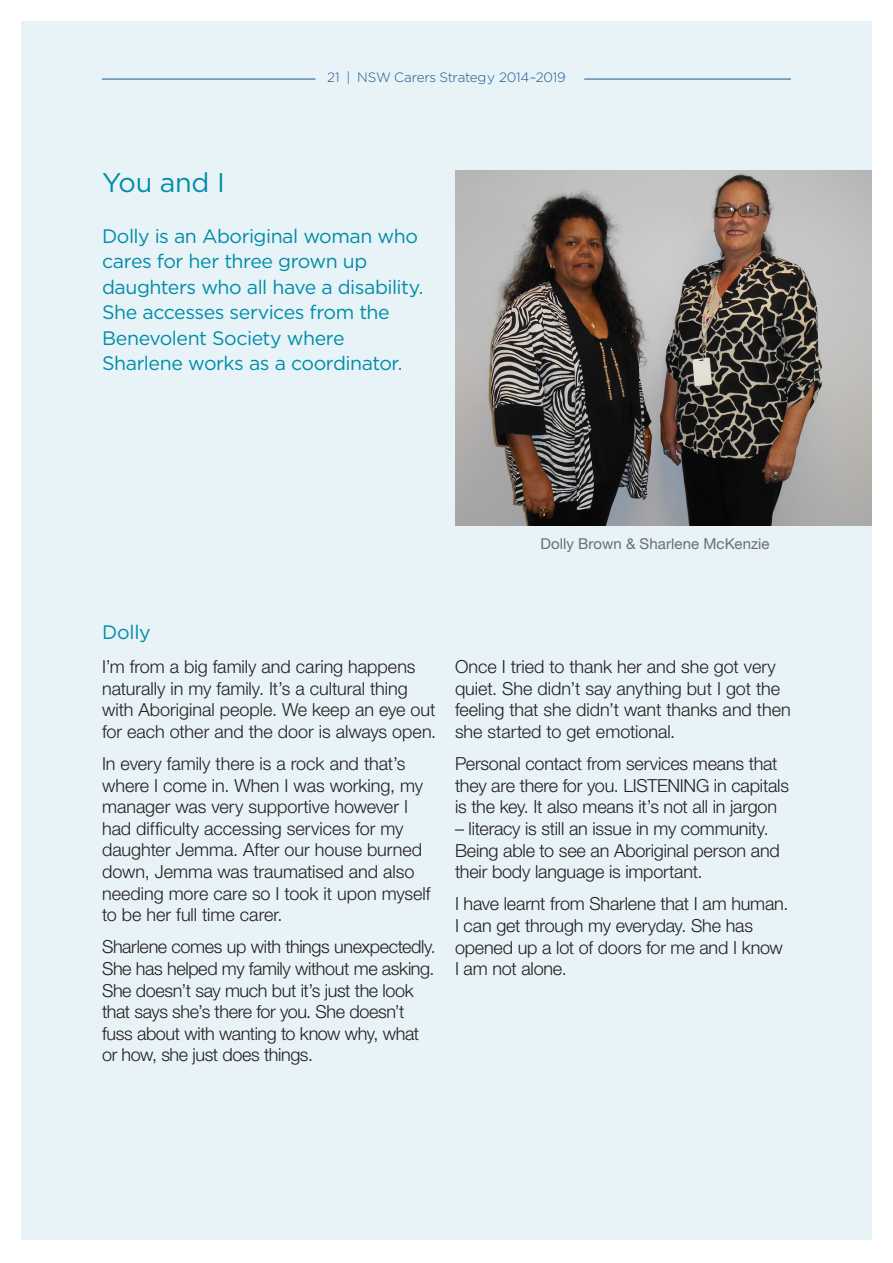
<style>
.page{position:relative;width:893px;height:1263px;background:#fff}
.page>*{position:absolute;margin:0;border:0;box-sizing:border-box;transform-origin:0 0}
._001_heading_level_2{font:27px "Gotham";letter-spacing:-.01em;color:#008da8}
._001_heading_level_3{font:19.5px/25.5px "Gotham";letter-spacing:-.025em;color:#008da8}
._002_Body_copy{font:300 18px/21.6px "Helvetica Neue LT Std";letter-spacing:-.01em;color:#231f20}
.t1{font:15px "Helvetica Neue LT Std";letter-spacing:.005em;color:#6c6d70}
.t2{font:300 13.5px "Gotham";letter-spacing:-.02em;color:#013d7d}
</style>
<div class="page">
<div style="left:21px;top:21px;width:851px;height:1218px;background:#e7f3f7"></div>
<img style="left:455px;top:170px;width:417px;height:355px">
<p class="t2" style="left:327px;top:69px;width:240px">21 | NSW Carers Strategy 2014–2019</p>
<h2 class="_001_heading_level_2" style="left:102px;top:165px;width:124px">You and I</h2>
<h3 class="_001_heading_level_3" style="left:102px;top:223px;width:323px">Dolly is an Aboriginal woman who cares for her three grown up daughters who all have a disability.<br>She accesses services from the<br>Benevolent Society where<br>Sharlene works as a coordinator.</h3>
<p class="t1" style="left:540px;top:535px;width:231px">Dolly Brown &amp; Sharlene McKenzie</p>
<h3 class="_001_heading_level_3" style="left:102px;top:618px;width:50px">Dolly</h3>
<p class="_002_Body_copy" style="left:102px;top:655px;width:336px">I’m from a big family and caring happens naturally in my family. It’s a cultural thing with Aboriginal people. We keep an eye out for each other and the door is always open.</p>
<p class="_002_Body_copy" style="left:102px;top:752px;width:330px">In every family there is a rock and that’s where I come in. When I was working, my manager was very supportive however I had difficulty accessing services for my daughter Jemma. After our house burned down, Jemma was traumatised and also needing more care so I took it upon myself to be her full time carer.</p>
<p class="_002_Body_copy" style="left:102px;top:936px;width:335px">Sharlene comes up with things unexpectedly.<br>She has helped my family without me asking.<br>She doesn’t say much but it’s just the look that says she’s there for you. She doesn’t fuss about with wanting to know why, what or how, she just does things.</p>
<p class="_002_Body_copy" style="left:455px;top:655px;width:337px">Once I tried to thank her and she got very quiet. She didn’t say anything but I got the feeling that she didn’t want thanks and then she started to get emotional.</p>
<p class="_002_Body_copy" style="left:455px;top:752px;width:335px">Personal contact from services means that they are there for you. LISTENING in capitals is the key. It also means it’s not all in jargon</p>
<p class="_002_Body_copy" style="left:455px;top:817px;width:326px">– literacy is still an issue in my community.<br>Being able to see an Aboriginal person and their body language is important.</p>
<p class="_002_Body_copy" style="left:455px;top:893px;width:335px">I have learnt from Sharlene that I am human.<br>I can get through my everyday. She has opened up a lot of doors for me and I know<br>I am not alone.</p>
</div>
